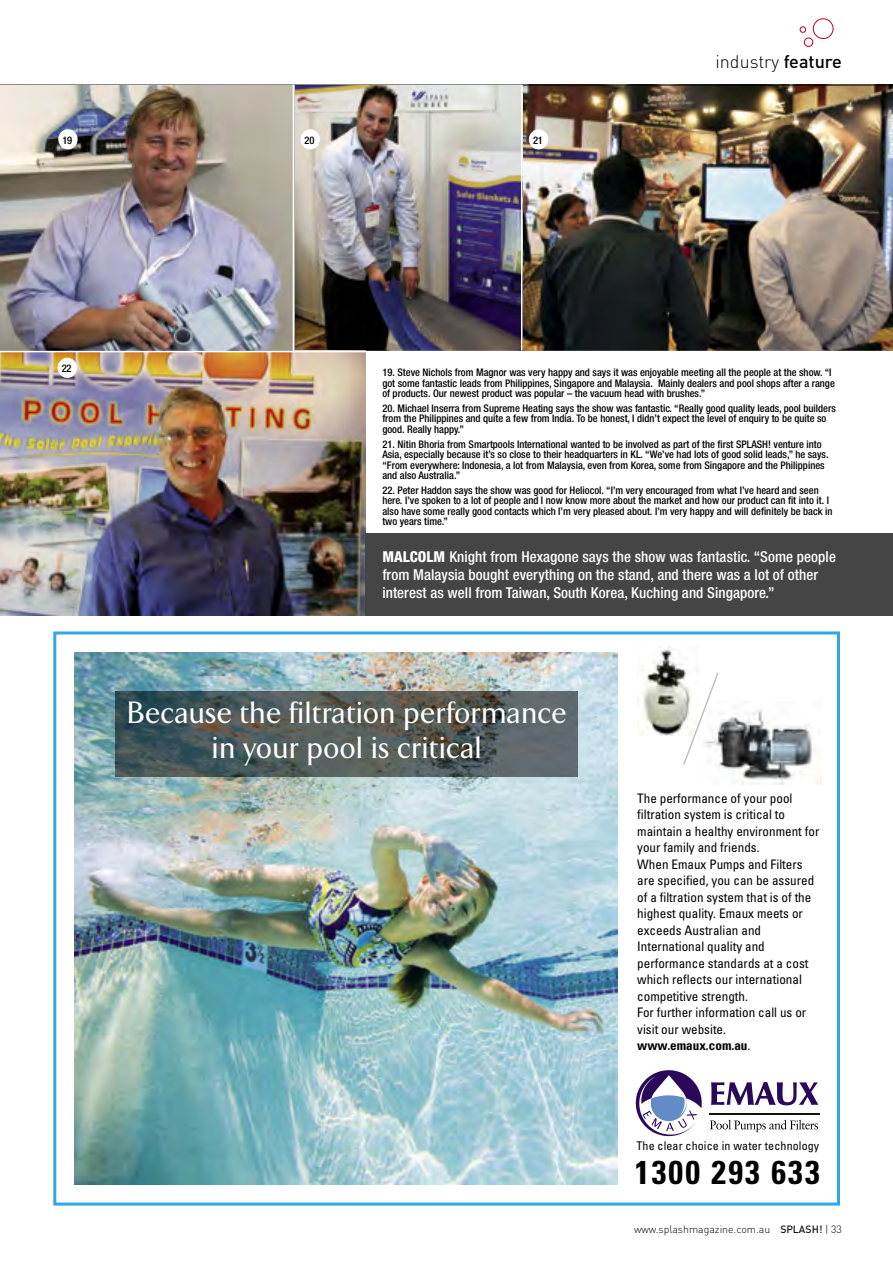
<style>
.page{position:relative;width:893px;height:1263px;background:#fff}
.page>*{position:absolute;margin:0;border:0;box-sizing:border-box;transform-origin:0 0}
.t1{font:700 condensed 33px "Univers";letter-spacing:.065em;color:#000}
.t2{font:500 31.5px/34.5px "TF Arrow";letter-spacing:.025em;color:#fff;text-align:center}
.t3{font:300 18px "DIN";color:#000}
.t4{font:500 condensed 15px/18px "Helvetica Neue";letter-spacing:.005em;color:#fff}
.t5{font:condensed 13.05px/16.5px "Univers";color:#000}
.t6{font:condensed 12px "Univers";letter-spacing:.01em;color:#000}
.t7{font:500 condensed 10.5px/10.5px "Helvetica Neue";color:#000}
.t8{font:300 10.5px "DIN";color:#000}
.s1{font-family:"DIN Medium Alternate";font-weight:400}
.s2{font-weight:800}
.s3{font-weight:700}
.s4{font-family:"DIN Medium Alternate";font-weight:400;color:#16161a}
</style>
<div class="page">
<div style="left:53px;top:631px;width:787px;height:574px;border:3px solid #31a6e9"></div>
<img style="left:74px;top:653px;width:544px;height:531px">
<hr style="left:709px;top:1113px;width:110px;height:1px;background:#15100b">
<svg style="left:636px;top:1070px;width:66px;height:66px"></svg>
<svg style="left:711px;top:1082px;width:107px;height:23px"></svg>
<svg style="left:710px;top:1120px;width:108px;height:12px"></svg>
<img style="left:115px;top:691px;width:463px;height:86px">
<img style="left:637px;top:646px;width:61px;height:90px">
<img style="left:718px;top:707px;width:103px;height:78px">
<svg style="left:682px;top:671px;width:38px;height:95px"></svg>
<div style="left:800px;top:26px;width:6px;height:7px;border:1px solid #be0020;border-radius:50%"></div>
<div style="left:813px;top:18px;width:20px;height:21px;border:1px solid #be0020;border-radius:50%"></div>
<div style="left:804px;top:38px;width:9px;height:9px;border:1px solid #be0020;border-radius:50%"></div>
<img style="left:0;top:86px;width:893px;height:265px">
<hr style="left:0;top:85px;width:893px;height:1px;background:#000">
<img style="left:0;top:352px;width:365px;height:263px">
<div style="left:365px;top:533px;width:528px;height:82px;background:#454545"></div>
<div style="left:58px;top:129px;width:20px;height:20px;background:#fff;border-radius:50%"></div>
<div style="left:300px;top:129px;width:20px;height:20px;background:#fff;border-radius:50%"></div>
<div style="left:529px;top:129px;width:19px;height:20px;background:#fff;border-radius:50%"></div>
<div style="left:58px;top:358px;width:19px;height:20px;background:#fff;border-radius:50%"></div>
<hr style="left:293px;top:85px;width:1px;height:266px;background:#fff">
<hr style="left:521px;top:85px;width:1px;height:265px;background:#fff">
<p class="t7" style="left:62px;top:134px;width:11px">19</p>
<p class="t7" style="left:305px;top:134px;width:11px">20</p>
<p class="t7" style="left:533px;top:134px;width:11px">21</p>
<h3 class="t3" style="left:715px;top:50px;width:128px">industry <span class="s1">feature</span></h3>
<p class="t7" style="left:62px;top:363px;width:11px">22</p>
<p class="t7" style="left:382px;top:367px;width:454px">19. Steve Nichols from Magnor was very happy and says it was enjoyable meeting all the people at the show. “I got some fantastic leads from Philippines, Singapore and Malaysia. Mainly dealers and pool shops after a range of products. Our newest product was popular – the vacuum head with brushes.”</p>
<p class="t7" style="left:382px;top:403px;width:455px">20. Michael Inserra from Supreme Heating says the show was fantastic. “Really good quality leads, pool builders from the Philippines and quite a few from India. To be honest, I didn’t expect the level of enquiry to be quite so good. Really happy.”</p>
<p class="t7" style="left:382px;top:438px;width:448px">21. Nitin Bhoria from Smartpools International wanted to be involved as part of the first SPLASH! venture into Asia, especially because it’s so close to their headquarters in KL. “We’ve had lots of good solid leads,” he says. “From everywhere: Indonesia, a lot from Malaysia, even from Korea, some from Singapore and the Philippines and also Australia.”</p>
<p class="t7" style="left:382px;top:485px;width:452px">22. Peter Haddon says the show was good for Heliocol. “I’m very encouraged from what I’ve heard and seen here. I’ve spoken to a lot of people and I now know more about the market and how our product can fit into it. I also have some really good contacts which I’m very pleased about. I’m very happy and will definitely be back in two years time.”</p>
<h3 class="t4" style="left:382px;top:548px;width:455px"><span class="s2">MALCO LM</span> Knight from Hexagone says the show was fantastic. “Some people from Malaysia bought everything on the stand, and there was a lot of other interest as well from Taiwan, South Korea, Kuching and Singapore.”</h3>
<h2 class="t2" style="left:127px;top:696px;width:441px">Because the filtration performance in your pool is critical</h2>
<p class="t5" style="left:637px;top:789px;width:184px">The performance of your pool filtration system is critical to maintain a healthy environment for your family and friends.<br>When Emaux Pumps and Filters are specified, you can be assured of a filtration system that is of the highest quality. Emaux meets or exceeds Australian and<br>International quality and performance standards at a cost which reflects our international competitive strength.<br>For further information call us or visit our website. <span class="s3">www.emaux.com.au</span>.</p>
<p class="t6" style="left:636px;top:1138px;width:184px">The clear choice in water technology</p>
<h1 class="t1" style="left:635px;top:1152px;width:186px">1300 293 633</h1>
<p class="t8" style="left:634px;top:1223px;width:209px">www.splashmagazine.com.au <span class="s4">SPLASH!</span> | 33</p>
</div>
